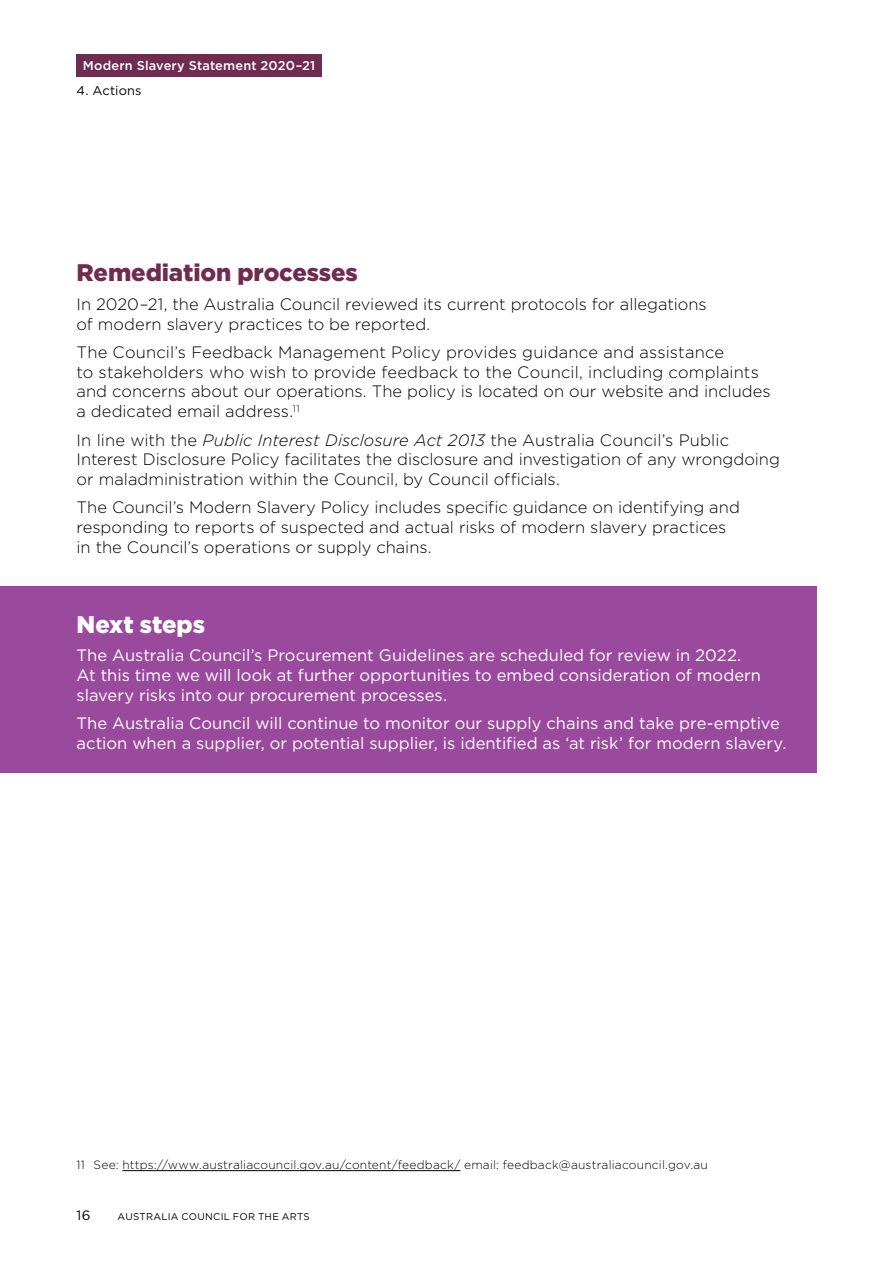
<style>
.page{position:relative;width:893px;height:1263px;background:#fff}
.page>*{position:absolute;margin:0;border:0;box-sizing:border-box;transform-origin:0 0}
.Heading_2{font:900 24px "Gotham";letter-spacing:-.01em;color:#6f2b50}
.Heading_2-2{font:900 24px "Gotham";letter-spacing:-.01em;color:#fff}
.Body_Copy___Main{font:300 16.5px/19.8px "Gotham";color:#000}
.Body_Copy___Main-2{font:16.5px/19.8px "Gotham";color:#fff}
.t1{font:13.5px "Gotham";color:#000}
.t2{font:500 12.75px "Gotham";letter-spacing:.015em;color:#fff}
.t3{font:12.75px "Gotham";letter-spacing:.01em;color:#000}
.Reference{font:300 12px "Gotham";letter-spacing:.015em;color:#000}
.t4{font:9.75px "Gotham";letter-spacing:.03em;color:#000}
.s1{font-style:italic}
</style>
<div class="page">
<div style="left:0;top:587px;width:816px;height:186px;background:#9a4a9c"></div>
<hr style="left:122px;top:1170px;width:338px;height:1px;background:#000">
<div style="left:77px;top:54px;width:245px;height:23px;background:#6f2b50"></div>
<p class="t2" style="left:83px;top:57px;width:234px">Modern Slavery Statement 2020–21</p>
<p class="t3" style="left:77px;top:83px;width:66px">4. Actions</p>
<h2 class="Heading_2" style="left:77px;top:256px;width:283px">Remediation processes</h2>
<p class="Body_Copy___Main" style="left:77px;top:294px;width:632px">In 2020–21, the Australia Council reviewed its current protocols for allegations of modern slavery practices to be reported.</p>
<p class="Body_Copy___Main" style="left:77px;top:342px;width:696px">The Council’s Feedback Management Policy provides guidance and assistance<br>to stakeholders who wish to provide feedback to the Council, including complaints and concerns about our operations. The policy is located on our website and includes a dedicated email address.<sup>11</sup></p>
<p class="Body_Copy___Main" style="left:77px;top:429px;width:705px">In line with the <span class="s1">Public Interest Disclosure Act 2013</span> the Australia Council’s Public<br>Interest Disclosure Policy facilitates the disclosure and investigation of any wrongdoing or maladministration within the Council, by Council officials.</p>
<p class="Body_Copy___Main" style="left:77px;top:497px;width:665px">The Council’s Modern Slavery Policy includes specific guidance on identifying and responding to reports of suspected and actual risks of modern slavery practices in the Council’s operations or supply chains.</p>
<h2 class="Heading_2-2" style="left:77px;top:608px;width:130px">Next steps</h2>
<p class="Body_Copy___Main-2" style="left:77px;top:645px;width:686px">The Australia Council’s Procurement Guidelines are scheduled for review in 2022.<br>At this time we will look at further opportunities to embed consideration of modern slavery risks into our procurement processes.</p>
<p class="Body_Copy___Main-2" style="left:77px;top:713px;width:711px">The Australia Council will continue to monitor our supply chains and take pre-emptive action when a supplier, or potential supplier, is identified as ‘at risk’ for modern slavery.</p>
<p class="Reference" style="left:77px;top:1157px;width:633px">11 See: https://www.australiacouncil.gov.au/content/feedback/ email: feedback@australiacouncil.gov.au</p>
<p class="t1" style="left:77px;top:1207px;width:15px">16</p>
<p class="t4" style="left:118px;top:1210px;width:194px">AUSTRALIA COUNCIL FOR THE ARTS</p>
</div>
